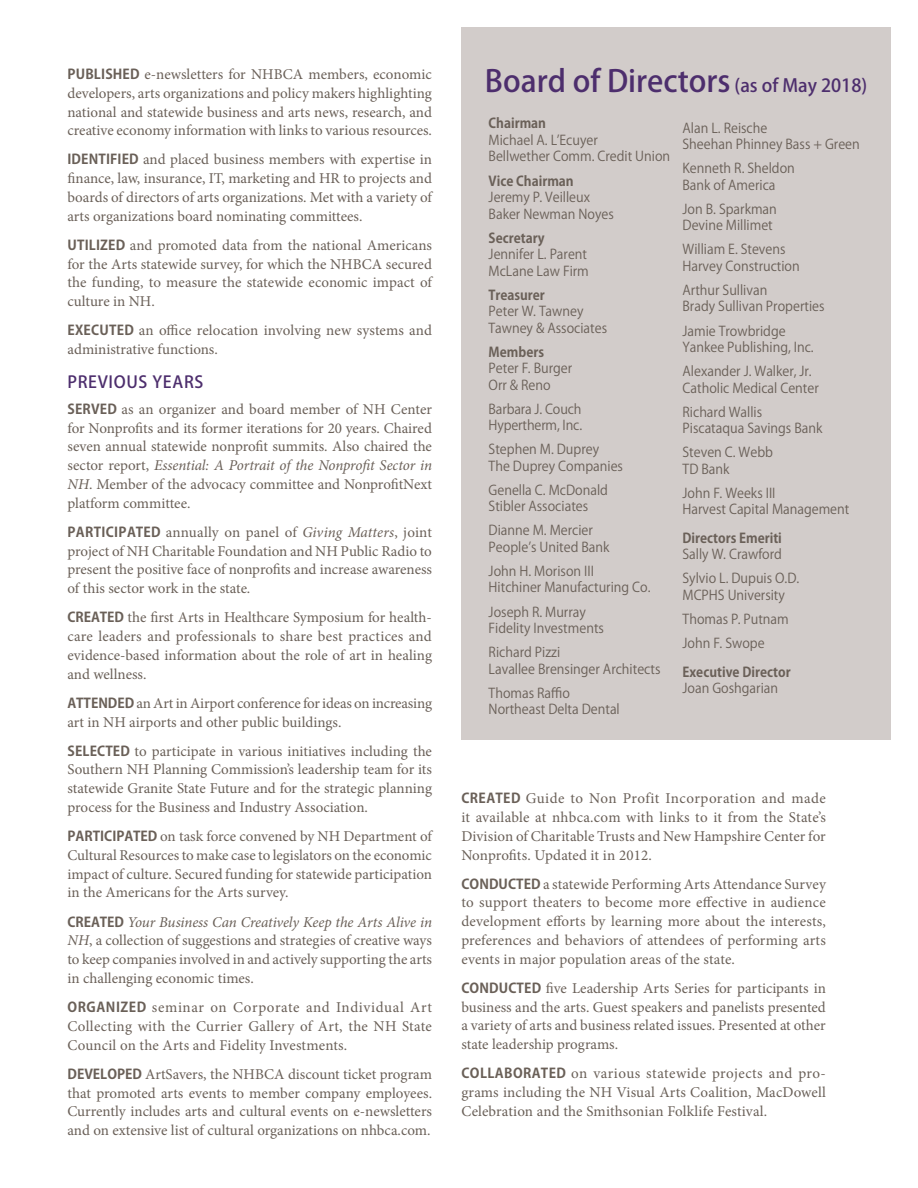
<style>
.page{position:relative;width:918px;height:1188px;background:#fff}
.page>*{position:absolute;margin:0;border:0;box-sizing:border-box;transform-origin:0 0}
.head{font:500 30px "Koz Go Pro";color:#4d2e6d}
.Body_Text{font:500 16.5px "Koz Go Pro";letter-spacing:.04em;color:#4d2e6d}
.Highlights_of_Year{font:15px/18.8px "Minion Pro";color:#6a6058;text-align:justify}
.Body{font:13.5px/16.5px "Koz Go Pro";color:#6a6058;scale:.95 1}
.Body-2{font:700 13.5px/16.5px "Koz Go Pro";color:#6a6058;scale:.95 1}
.s1{font-family:"Koz Go Pro";font-weight:700;font-size:13.5px}
.s2{font-style:italic}
.s3{font-size:18px}
.s4{font-weight:700}
.s5{font-weight:400}
</style>
<div class="page">
<div style="left:462px;top:27px;width:429px;height:713px;background:#d2ccca"></div>
<p class="Highlights_of_Year" style="left:68px;top:65px;width:366px"><span class="s1">PUBLISHED</span> e-newsletters for NHBCA members, economic developers, arts organizations and policy makers highlighting national and statewide business and arts news, research, and creative economy information with links to various resources.</p>
<p class="Highlights_of_Year" style="left:68px;top:150px;width:366px"><span class="s1">IDENTIFIED</span> and placed business members with expertise in finance, law, insurance, IT, marketing and HR to projects and boards of directors of arts organizations. Met with a variety of arts organizations board nominating committees.</p>
<p class="Highlights_of_Year" style="left:68px;top:236px;width:366px"><span class="s1">UTILIZED</span> and promoted data from the national Americans for the Arts statewide survey, for which the NHBCA secured the funding, to measure the statewide economic impact of culture in NH.</p>
<p class="Highlights_of_Year" style="left:68px;top:321px;width:366px"><span class="s1">EXECUTED</span> an office relocation involving new systems and administrative functions.</p>
<p class="Body_Text" style="left:68px;top:371px;width:137px">PREVIOUS YEARS</p>
<p class="Highlights_of_Year" style="left:68px;top:400px;width:366px"><span class="s1">SERVED</span> as an organizer and board member of NH Center for Nonprofits and its former iterations for 20 years. Chaired seven annual statewide nonprofit summits. Also chaired the sector report, <span class="s2">Essential: A Portrait of the Nonprofit Sector in NH</span>. Member of the advocacy committee and NonprofitNext platform committee.</p>
<p class="Highlights_of_Year" style="left:68px;top:523px;width:366px"><span class="s1">PARTICIPATED</span> annually on panel of <span class="s2">Giving Matters</span>, joint project of NH Charitable Foundation and NH Public Radio to present the positive face of nonprofits and increase awareness of this sector work in the state.</p>
<p class="Highlights_of_Year" style="left:68px;top:608px;width:366px"><span class="s1">CREATED</span> the first Arts in Healthcare Symposium for health&shy;care leaders and professionals to share best practices and evidence-based information about the role of art in healing and wellness.</p>
<p class="Highlights_of_Year" style="left:68px;top:694px;width:366px"><span class="s1">ATTENDED</span> an Art in Airport conference for ideas on increasing art in NH airports and other public buildings.</p>
<p class="Highlights_of_Year" style="left:68px;top:742px;width:366px"><span class="s1">SELECTED</span> to participate in various initiatives including the Southern NH Planning Commission’s leadership team for its statewide Granite State Future and for the strategic planning process for the Business and Industry Association.</p>
<p class="Highlights_of_Year" style="left:68px;top:827px;width:366px"><span class="s1">PARTICIPATED</span> on task force convened by NH Department of Cultural Resources to make case to legislators on the economic impact of culture. Secured funding for statewide participation in the Americans for the Arts survey.</p>
<p class="Highlights_of_Year" style="left:68px;top:913px;width:366px"><span class="s1">CREATED</span> <span class="s2">Your Business Can Creatively Keep the Arts Alive in NH</span>, a collection of suggestions and strategies of creative ways to keep companies involved in and actively supporting the arts in challenging economic times.</p>
<p class="Highlights_of_Year" style="left:68px;top:998px;width:366px"><span class="s1">ORGANIZED</span> seminar on Corporate and Individual Art Collecting with the Currier Gallery of Art, the NH State Council on the Arts and Fidelity Investments.</p>
<p class="Highlights_of_Year" style="left:68px;top:1065px;width:366px"><span class="s1">DEVELOPED</span> ArtSavers, the NHBCA discount ticket program that promoted arts events to member company employees.<br>Currently includes arts and cultural events on e-newsletters and on extensive list of cultural organizations on nhbca.com.</p>
<p class="head" style="left:485px;top:61px;width:384px">Board of Directors <span class="s3">(as of May 2018)</span></p>
<p class="Body" style="left:489px;top:116px;width:193px"><span class="s4">Chairman<br></span>Michael A. L’Ecuyer<br>Bellwether Comm. Credit Union</p>
<p class="Body" style="left:489px;top:173px;width:133px"><span class="s4">Vice Chairman<br></span>Jeremy P. Veilleux<br>Baker Newman Noyes</p>
<p class="Body" style="left:489px;top:230px;width:107px"><span class="s4">Secretary<br></span>Jennifer L. Parent<br>McLane Law Firm</p>
<p class="Body" style="left:489px;top:287px;width:126px"><span class="s4">Treasurer<br></span>Peter W. Tawney<br>Tawney &amp; Associates</p>
<p class="Body" style="left:489px;top:344px;width:89px"><span class="s4">Members<br></span>Peter F. Burger<br>Orr &amp; Reno</p>
<p class="Body" style="left:489px;top:401px;width:100px">Barbara J. Couch<br>Hypertherm, Inc.</p>
<p class="Body" style="left:489px;top:441px;width:143px">Stephen M. Duprey<br>The Duprey Companies</p>
<p class="Body" style="left:489px;top:482px;width:127px">Genella C. McDonald<br>Stibler Associates</p>
<p class="Body" style="left:489px;top:523px;width:129px">Dianne M. Mercier<br>People’s United Bank</p>
<p class="Body" style="left:489px;top:563px;width:172px">John H. Morison III<br>Hitchiner Manufacturing Co.</p>
<p class="Body" style="left:489px;top:604px;width:123px">Joseph R. Murray<br>Fidelity Investments</p>
<p class="Body" style="left:489px;top:644px;width:182px">Richard Pizzi<br>Lavallee Brensinger Architects</p>
<p class="Body" style="left:489px;top:685px;width:140px">Thomas Raffio<br>Northeast Delta Dental</p>
<p class="Body" style="left:683px;top:120px;width:188px">Alan L. Reische<br>Sheehan Phinney Bass + Green</p>
<p class="Body" style="left:683px;top:160px;width:120px">Kenneth R. Sheldon<br>Bank of America</p>
<p class="Body" style="left:683px;top:201px;width:101px">Jon B. Sparkman<br>Devine Millimet</p>
<p class="Body" style="left:683px;top:242px;width:125px">William E. Stevens<br>Harvey Construction</p>
<p class="Body" style="left:683px;top:282px;width:151px">Arthur Sullivan<br>Brady Sullivan Properties</p>
<p class="Body" style="left:683px;top:323px;width:140px">Jamie Trowbridge<br>Yankee Publishing, Inc.</p>
<p class="Body" style="left:683px;top:363px;width:145px">Alexander J. Walker, Jr.<br>Catholic Medical Center</p>
<p class="Body" style="left:683px;top:404px;width:149px">Richard Wallis<br>Piscataqua Savings Bank</p>
<p class="Body" style="left:683px;top:444px;width:97px">Steven C. Webb<br>TD Bank</p>
<p class="Body" style="left:683px;top:485px;width:177px">John F. Weeks III<br>Harvest Capital Management</p>
<p class="Body-2" style="left:683px;top:530px;width:106px">Directors Emeriti<br><span class="s5">Sally W. Crawford</span></p>
<p class="Body" style="left:683px;top:571px;width:124px">Sylvio L. Dupuis O.D.<br>MCPHS University</p>
<p class="Body" style="left:683px;top:611px;width:113px">Thomas P. Putnam</p>
<p class="Body" style="left:683px;top:635px;width:88px">John F. Swope</p>
<p class="Body-2" style="left:683px;top:664px;width:115px">Executive Director<br><span class="s5">Joan Goshgarian</span></p>
<p class="Highlights_of_Year" style="left:461px;top:789px;width:366px"><span class="s1">CREATED</span> Guide to Non Profit Incorporation and made it available at nhbca.com with links to it from the State’s Division of Charitable Trusts and New Hampshire Center for Nonprofits. Updated it in 2012.</p>
<p class="Highlights_of_Year" style="left:461px;top:875px;width:366px"><span class="s1">CONDUCTED</span> a statewide Performing Arts Attendance Survey to support theaters to become more effective in audience development efforts by learning more about the interests, preferences and behaviors of attendees of performing arts events in major population areas of the state.</p>
<p class="Highlights_of_Year" style="left:461px;top:979px;width:366px"><span class="s1">CONDUCTED</span> five Leadership Arts Series for participants in business and the arts. Guest speakers and panelists presented a variety of arts and business related issues. Presented at other state leadership programs.</p>
<p class="Highlights_of_Year" style="left:461px;top:1064px;width:366px"><span class="s1">COLLABORATED</span> on various statewide projects and pro&shy;grams including the NH Visual Arts Coalition, MacDowell Celebration and the Smithsonian Folklife Festival.</p>
</div>
